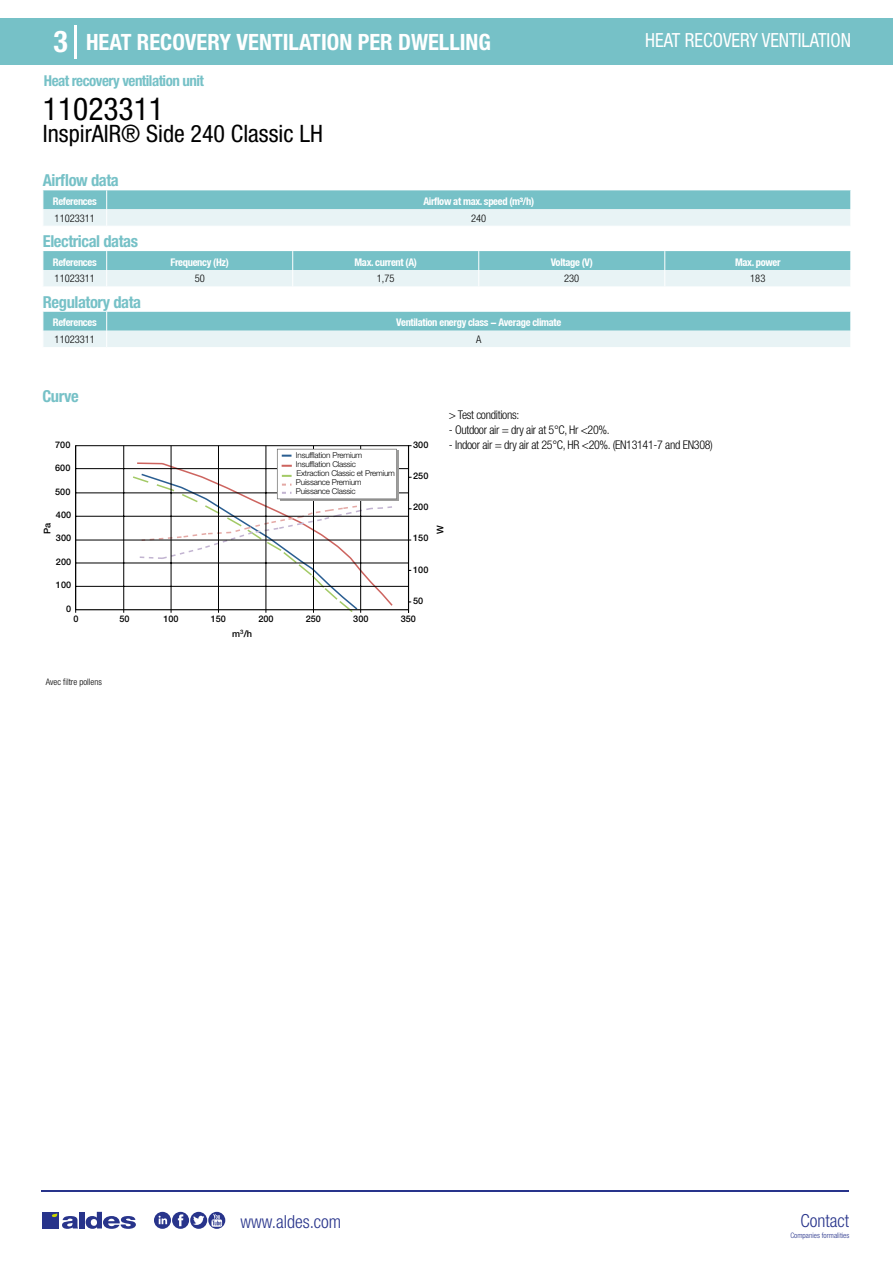
<style>
.page{position:relative;width:893px;height:1263px;background:#fff}
.page>*{position:absolute;margin:0;border:0;box-sizing:border-box;transform-origin:0 0}
.t1{font:condensed 31.5px "Helvetica Neue LT Std";color:#000}
.t2{font:700 condensed 30px "Helvetica Neue LT Std";color:#fff}
.t3{font:condensed 24px "Helvetica Neue LT Std";color:#000}
.t4{font:700 condensed 22.5px "Helvetica Neue LT Std";color:#fff}
.t5{font:condensed 19.5px "Helvetica Neue LT Std";color:#fff;scale:.95 1}
.t6{font:300 condensed 18px "Helvetica Neue";color:#28348b}
.t7{font:700 condensed 16.5px "Helvetica Neue LT Std";letter-spacing:-.025em;color:#76c1c7}
.t8{font:700 condensed 15px "Helvetica Neue LT Std";letter-spacing:-.035em;color:#76c1c7}
.t9{font:300 condensed 12px "Helvetica Neue LT Std";letter-spacing:-.025em;color:#000}
.t10{font:700 condensed 10.5px "Helvetica Neue";letter-spacing:-.03em;color:#fff}
.t11{font:300 condensed 10.5px "Helvetica Neue";color:#000}
.t12{font:500 9.15px "Helvetica Neue";color:#000}
.t13{font:300 condensed 9px "Helvetica Neue";color:#000}
.t14{font:300 8.1px/9.1px "Helvetica Neue";letter-spacing:-.025em;color:#000}
.t15{font:300 condensed 7.5px "Helvetica Neue";color:#28348b}
</style>
<div class="page">
<div style="left:0;top:18px;width:893px;height:46px;background:#76c1c7"></div>
<hr style="left:74px;top:25px;width:2px;height:33px;background:#fff">
<hr style="left:41px;top:1190px;width:808px;height:1px;background:#28348b">
<svg style="left:154px;top:1212px;width:71px;height:17px"></svg>
<div style="left:42px;top:1212px;width:17px;height:16px;background:#28348b"></div>
<div style="left:79px;top:1212px;width:5px;height:16px;background:#28348b"></div>
<svg style="left:86px;top:1212px;width:50px;height:17px"></svg>
<svg style="left:52px;top:1213px;width:26px;height:16px"></svg>
<svg style="left:43px;top:190px;width:808px;height:36px;background:#add9dd"></svg>
<svg style="left:43px;top:251px;width:808px;height:35px;background:#aad8dc"></svg>
<svg style="left:43px;top:312px;width:808px;height:35px;background:#abd8dc"></svg>
<hr style="left:76px;top:540px;width:335px;height:1px;background:#000">
<hr style="left:76px;top:468px;width:333px;height:1px;background:#000">
<hr style="left:76px;top:493px;width:333px;height:1px;background:#000">
<hr style="left:76px;top:516px;width:333px;height:1px;background:#000">
<hr style="left:76px;top:563px;width:332px;height:1px;background:#000">
<hr style="left:76px;top:586px;width:333px;height:1px;background:#000">
<hr style="left:123px;top:446px;width:1px;height:167px;background:#000">
<hr style="left:171px;top:446px;width:1px;height:167px;background:#000">
<hr style="left:218px;top:446px;width:1px;height:167px;background:#000">
<hr style="left:266px;top:446px;width:1px;height:167px;background:#000">
<hr style="left:313px;top:446px;width:1px;height:167px;background:#000">
<hr style="left:360px;top:446px;width:1px;height:167px;background:#000">
<hr style="left:75px;top:446px;width:1px;height:167px;background:#000">
<hr style="left:408px;top:446px;width:1px;height:167px;background:#000">
<svg style="left:130px;top:449px;width:267px;height:164px"></svg>
<h2 class="t2" style="left:54px;top:24px;width:16px">3</h2>
<h3 class="t4" style="left:86px;top:28px;width:406px">HEAT RECOVERY VENTILATION PER DWELLING</h3>
<h3 class="t5" style="left:645px;top:29px;width:218px">HEAT RECOVERY VENTILATION</h3>
<h3 class="t8" style="left:44px;top:71px;width:162px">Heat recovery ventilation unit</h3>
<h1 class="t1" style="left:43px;top:91px;width:122px">11023311</h1>
<h3 class="t3" style="left:43px;top:120px;width:281px">InspirAIR® Side 240 Classic LH</h3>
<h3 class="t7" style="left:43px;top:170px;width:77px">Airflow data</h3>
<p class="t10" style="left:53px;top:195px;width:45px">References</p>
<p class="t10" style="left:423px;top:195px;width:112px">Airflow at max. speed (m³/h)</p>
<p class="t11" style="left:55px;top:212px;width:42px">11023311</p>
<p class="t11" style="left:471px;top:212px;width:17px">240</p>
<h3 class="t7" style="left:43px;top:231px;width:97px">Electrical datas</h3>
<p class="t10" style="left:53px;top:255px;width:45px">References</p>
<p class="t10" style="left:171px;top:255px;width:60px">Frequency (Hz)</p>
<p class="t10" style="left:354px;top:255px;width:64px">Max. current (A)</p>
<p class="t10" style="left:551px;top:255px;width:44px">Voltage (V)</p>
<p class="t10" style="left:735px;top:255px;width:47px">Max. power</p>
<p class="t11" style="left:55px;top:273px;width:42px">11023311</p>
<p class="t11" style="left:195px;top:273px;width:12px">50</p>
<p class="t11" style="left:377px;top:273px;width:19px">1,75</p>
<p class="t11" style="left:564px;top:273px;width:17px">230</p>
<p class="t11" style="left:750px;top:273px;width:17px">183</p>
<h3 class="t7" style="left:43px;top:292px;width:100px">Regulatory data</h3>
<p class="t10" style="left:53px;top:316px;width:45px">References</p>
<p class="t10" style="left:396px;top:316px;width:166px">Ventilation energy class - Average climate</p>
<p class="t11" style="left:55px;top:333px;width:42px">11023311</p>
<p class="t11" style="left:476px;top:333px;width:7px">A</p>
<h3 class="t7" style="left:43px;top:387px;width:38px">Curve</h3>
<p class="t12" style="left:55px;top:439px;width:17px">700</p>
<p class="t12" style="left:55px;top:463px;width:17px">600</p>
<p class="t12" style="left:55px;top:486px;width:17px">500</p>
<p class="t12" style="left:56px;top:509px;width:17px">400</p>
<p class="t14" style="left:296px;top:450px;width:68px">Insufflation Premium<br>Insufflation Classic</p>
<p class="t14" style="left:296px;top:477px;width:67px">Puissance Premium<br>Puissance Classic</p>
<p class="t14" style="left:297px;top:468px;width:100px">Extraction Classic et Premium</p>
<p class="t12" style="left:413px;top:439px;width:17px">300</p>
<p class="t12" style="left:413px;top:470px;width:17px">250</p>
<p class="t12" style="left:413px;top:501px;width:17px">200</p>
<p class="t9" style="left:449px;top:408px;width:72px">&gt; Test conditions:</p>
<p class="t9" style="left:449px;top:423px;width:162px">- Outdoor air = dry air at 5°C, Hr &lt;20%.</p>
<p class="t9" style="left:449px;top:438px;width:266px">- Indoor air = dry air at 25°C, HR &lt;20%. (EN13141-7 and EN308)</p>
<p class="t12" style="left:42px;top:534px;width:13px;rotate:-90deg">Pa</p>
<p class="t12" style="left:435px;top:534px;width:10px;rotate:-90deg">W</p>
<p class="t12" style="left:56px;top:533px;width:17px">300</p>
<p class="t12" style="left:413px;top:533px;width:17px">150</p>
<p class="t12" style="left:56px;top:556px;width:17px">200</p>
<p class="t12" style="left:56px;top:579px;width:17px">100</p>
<p class="t12" style="left:66px;top:603px;width:7px">0</p>
<p class="t12" style="left:413px;top:564px;width:17px">100</p>
<p class="t12" style="left:413px;top:595px;width:12px">50</p>
<p class="t12" style="left:74px;top:613px;width:7px">0</p>
<p class="t12" style="left:119px;top:613px;width:12px">50</p>
<p class="t12" style="left:163px;top:613px;width:17px">100</p>
<p class="t12" style="left:211px;top:613px;width:17px">150</p>
<p class="t12" style="left:258px;top:613px;width:17px">200</p>
<p class="t12" style="left:306px;top:613px;width:17px">250</p>
<p class="t12" style="left:353px;top:613px;width:17px">300</p>
<p class="t12" style="left:401px;top:613px;width:17px">350</p>
<p class="t12" style="left:232px;top:628px;width:21px">m<sup>3</sup>/h</p>
<p class="t13" style="left:46px;top:677px;width:57px">Avec filtre pollens</p>
<h3 class="t6" style="left:240px;top:1211px;width:102px">www.aldes.com</h3>
<h3 class="t6" style="left:800px;top:1211px;width:50px">Contact</h3>
<p class="t15" style="left:790px;top:1230px;width:60px">Companies formalities</p>
</div>
